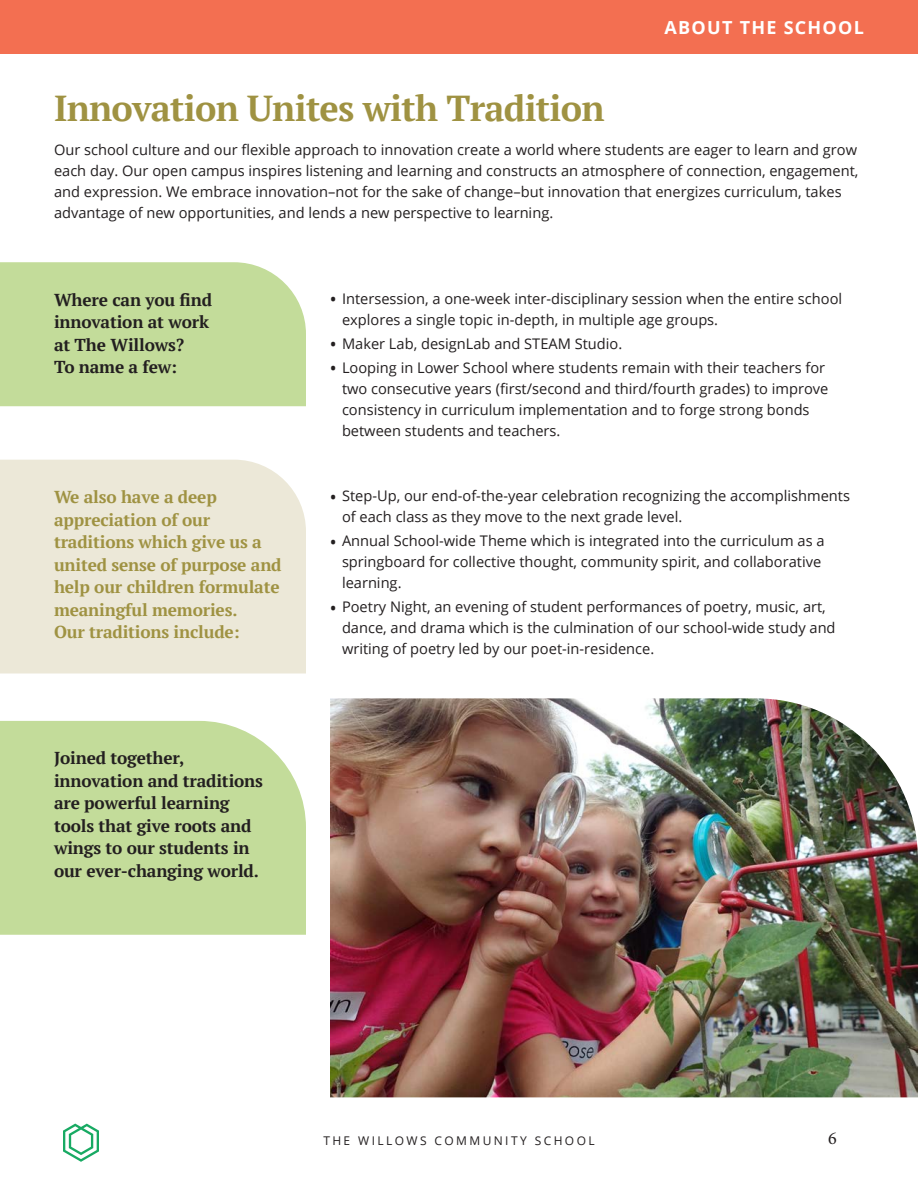
<style>
.page{position:relative;width:918px;height:1188px;background:#fff}
.page>*{position:absolute;margin:0;border:0;box-sizing:border-box;transform-origin:0 0}
.t1{font:700 36px "PT Serif";letter-spacing:-.02em;color:#9f9242}
.t2{font:700 18px "Open Sans";letter-spacing:.07em;color:#fff}
.t3{font:18px "Minion Pro";color:#231f20}
.t4{font:700 17.25px/22.5px "PT Serif";letter-spacing:-.01em;color:#231f20}
.t5{font:700 17.25px/22.5px "PT Serif";letter-spacing:-.01em;color:#9f9242}
.Body{font:14.7px/21px "Open Sans";color:#231f20}
.t6{font:12px "Open Sans";letter-spacing:.2em;color:#231f20}
.s1{font-weight:600;font-size:16.5px}
</style>
<div class="page">
<svg style="left:63px;top:1124px;width:36px;height:38px"></svg>
<div style="left:0;top:0;width:918px;height:54px;background:#f36f51"></div>
<div style="left:0;top:262px;width:306px;height:144px;background:#c3dc9a"></div>
<div style="left:0;top:460px;width:306px;height:213px;background:#ece8d8"></div>
<div style="left:0;top:721px;width:306px;height:214px;background:#c3dc9a"></div>
<img style="left:330px;top:698px;width:588px;height:399px">
<p class="t2" style="left:665px;top:15px;width:201px">ABOUT THE SCHOOL</p>
<p class="t1" style="left:54px;top:84px;width:552px">Innovation Unites with Tradition</p>
<p class="Body" style="left:54px;top:139px;width:806px">Our school culture and our flexible approach to innovation create a world where students are eager to learn and grow each day. Our open campus inspires listening and learning and constructs an atmosphere of connection, engagement, and expression. We embrace innovation–not for the sake of change–but innovation that energizes curriculum, takes advantage of new opportunities, and lends a new perspective to learning.</p>
<p class="t4" style="left:54px;top:288px;width:160px">Where can you find innovation at work at The Willows?<br>To name a few:</p>
<p class="Body" style="left:342px;top:287px;width:502px;text-indent:-12px"><span class="s1">•</span> Intersession, a one-week inter-disciplinary session when the entire school explores a single topic in-depth, in multiple age groups.</p>
<p class="Body" style="left:330px;top:332px;width:294px"><span class="s1">•</span> Maker Lab, designLab and STEAM Studio.</p>
<p class="Body" style="left:342px;top:356px;width:488px;text-indent:-12px"><span class="s1">•</span> Looping in Lower School where students remain with their teachers for two consecutive years (first/second and third/fourth grades) to improve consistency in curriculum implementation and to forge strong bonds between students and teachers.</p>
<p class="t5" style="left:54px;top:486px;width:229px">We also have a deep appreciation of our traditions which give us a united sense of purpose and help our children formulate meaningful memories.<br>Our traditions include:</p>
<p class="Body" style="left:342px;top:485px;width:510px;text-indent:-12px"><span class="s1">•</span> Step-Up, our end-of-the-year celebration recognizing the accomplishments of each class as they move to the next grade level.</p>
<p class="Body" style="left:342px;top:530px;width:484px;text-indent:-12px"><span class="s1">•</span> Annual School-wide Theme which is integrated into the curriculum as a springboard for collective thought, community spirit, and collaborative learning.</p>
<p class="Body" style="left:342px;top:596px;width:495px;text-indent:-12px"><span class="s1">•</span> Poetry Night, an evening of student performances of poetry, music, art, dance, and drama which is the culmination of our school-wide study and writing of poetry led by our poet-in-residence.</p>
<p class="t4" style="left:54px;top:747px;width:211px">Joined together, innovation and traditions are powerful learning tools that give roots and wings to our students in our ever-changing world.</p>
<p class="t6" style="left:323px;top:1132px;width:273px">THE WILLOWS COMMUNITY SCHOOL</p>
<p class="t3" style="left:828px;top:1127px;width:10px">6</p>
</div>
